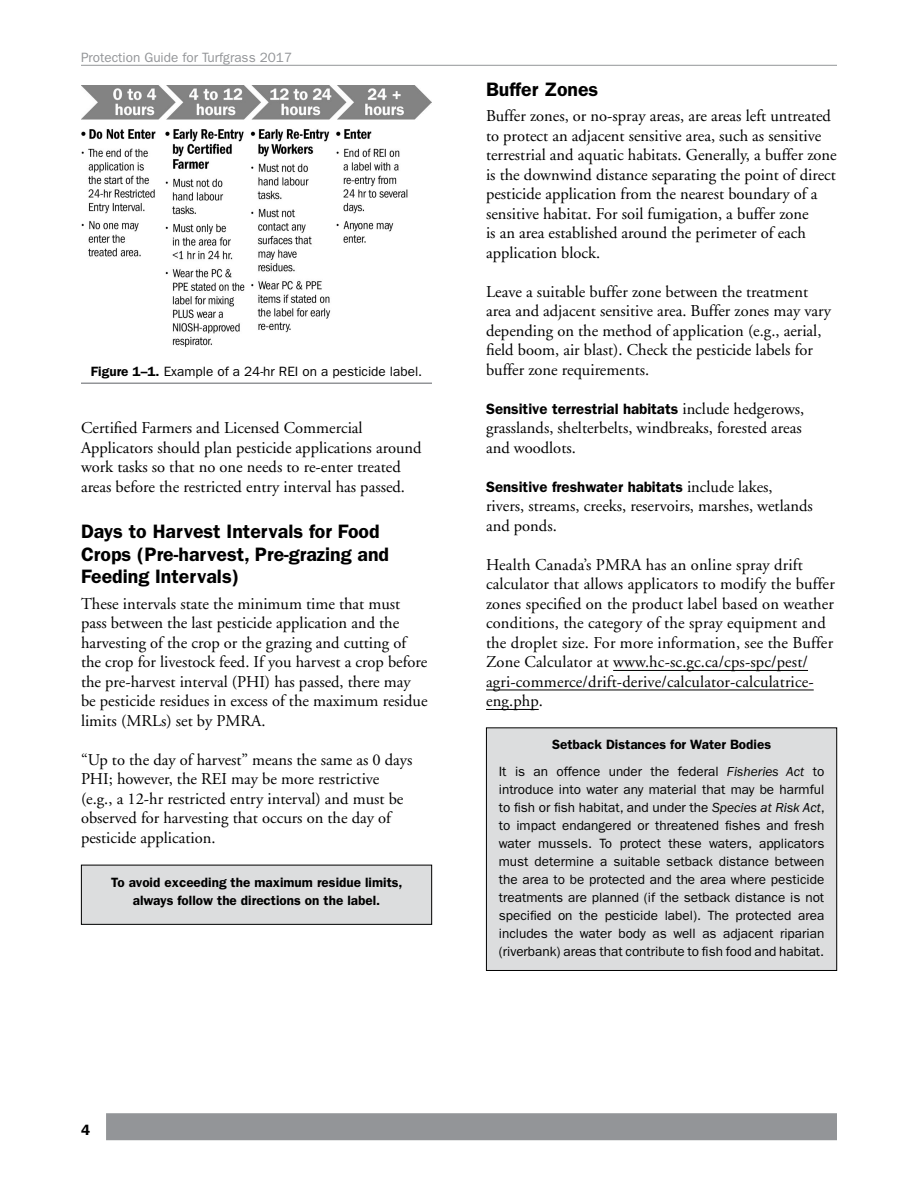
<style>
.page{position:relative;width:918px;height:1188px;background:#fff}
.page>*{position:absolute;margin:0;border:0;box-sizing:border-box;transform-origin:0 0}
.Heading_2{font:600 19.5px/22.5px "ITC Franklin Gothic Std";color:#000}
.BT{font:16.5px/19.5px "Adobe Garamond";color:#000}
.BT-2{font:600 15px "ITC Franklin Gothic Std";color:#000}
.sidebar_-_BT{font:13.5px/18px "ITC Franklin Gothic Std";color:#000;text-align:justify}
.sidebar_-_BT_BOLD__D{font:600 13.5px/18px "ITC Franklin Gothic Std";color:#000;text-align:center}
.FigureTitle{font:13.5px "ITC Franklin Gothic Std";color:#000}
.t1{font:13.5px "ITC Franklin Gothic Std";color:#939598}
.s1{font-weight:600}
.s2{font-family:"Adobe Garamond";font-weight:400;font-size:16.5px}
.s3{font-style:italic}
</style>
<div class="page">
<hr style="left:81px;top:65px;width:756px;height:1px;background:#939598">
<div style="left:106px;top:1113px;width:731px;height:27px;background:#939598"></div>
<hr style="left:81px;top:382px;width:351px;height:2px;background:#939598">
<img style="left:81px;top:86px;width:351px;height:261px">
<div style="left:81px;top:865px;width:351px;height:59px;background:#dcddde"></div>
<div style="left:81px;top:865px;width:351px;height:60px;border:1px solid #000"></div>
<hr style="left:613px;top:670px;width:195px;height:1px;background:#000">
<hr style="left:486px;top:690px;width:328px;height:1px;background:#000">
<hr style="left:486px;top:709px;width:53px;height:1px;background:#000">
<div style="left:486px;top:728px;width:351px;height:242px;background:#dcddde"></div>
<div style="left:486px;top:727px;width:351px;height:244px;border:1px solid #000"></div>
<p class="t1" style="left:81px;top:49px;width:213px">Protection Guide for Turfgrass 2017</p>
<p class="FigureTitle" style="left:91px;top:364px;width:333px"><span class="s1">Figure 1–1.</span> Example of a 24-hr REI on a pesticide label.</p>
<p class="BT" style="left:81px;top:419px;width:342px">Certified Farmers and Licensed Commercial Applicators should plan pesticide applications around work tasks so that no one needs to re-enter treated areas before the restricted entry interval has passed.</p>
<h4 class="Heading_2" style="left:81px;top:521px;width:310px">Days to Harvest Intervals for Food<br>Crops (Pre-harvest, Pre-grazing and<br>Feeding Intervals)</h4>
<p class="BT" style="left:81px;top:594px;width:348px">These intervals state the minimum time that must pass between the last pesticide application and the harvesting of the crop or the grazing and cutting of the crop for livestock feed. If you harvest a crop before the pre-harvest interval (PHI) has passed, there may be pesticide residues in excess of the maximum residue limits (MRLs) set by PMRA.</p>
<p class="BT" style="left:81px;top:750px;width:333px">“Up to the day of harvest” means the same as 0 days PHI; however, the REI may be more restrictive (e.g., a 12-hr restricted entry interval) and must be observed for harvesting that occurs on the day of pesticide application.</p>
<p class="sidebar_-_BT_BOLD__D" style="left:111px;top:873px;width:293px">To avoid exceeding the maximum residue limits, always follow the directions on the label.</p>
<h4 class="Heading_2" style="left:486px;top:78px;width:114px">Buffer Zones</h4>
<p class="BT" style="left:486px;top:107px;width:352px">Buffer zones, or no-spray areas, are areas left untreated to protect an adjacent sensitive area, such as sensitive terrestrial and aquatic habitats. Generally, a buffer zone is the downwind distance separating the point of direct pesticide application from the nearest boundary of a sensitive habitat. For soil fumigation, a buffer zone<br>is an area established around the perimeter of each application block.</p>
<p class="BT" style="left:486px;top:282px;width:347px">Leave a suitable buffer zone between the treatment area and adjacent sensitive area. Buffer zones may vary depending on the method of application (e.g., aerial, field boom, air blast). Check the pesticide labels for buffer zone requirements.</p>
<p class="BT-2" style="left:486px;top:400px;width:320px">Sensitive terrestrial habitats <span class="s2">include hedgerows,</span></p>
<p class="BT" style="left:486px;top:419px;width:317px">grasslands, shelterbelts, windbreaks, forested areas and woodlots.</p>
<p class="BT-2" style="left:486px;top:478px;width:288px">Sensitive freshwater habitats <span class="s2">include lakes,</span></p>
<p class="BT" style="left:486px;top:497px;width:328px">rivers, streams, creeks, reservoirs, marshes, wetlands and ponds.</p>
<p class="BT" style="left:486px;top:555px;width:350px">Health Canada’s PMRA has an online spray drift calculator that allows applicators to modify the buffer zones specified on the product label based on weather conditions, the category of the spray equipment and the droplet size. For more information, see the Buffer Zone Calculator at www.hc-sc.gc.ca/cps-spc/pest/ agri-commerce/drift-derive/calculator-calculatrice&shy;eng.php.</p>
<p class="sidebar_-_BT_BOLD__D" style="left:552px;top:736px;width:221px">Setback Distances for Water Bodies</p>
<p class="sidebar_-_BT" style="left:499px;top:763px;width:328px">It is an offence under the federal <span class="s3">Fisheries Act</span> to introduce into water any material that may be harmful to fish or fish habitat, and under the <span class="s3">Species at Risk Act</span>, to impact endangered or threatened fishes and fresh water mussels. To protect these waters, applicators must determine a suitable setback distance between the area to be protected and the area where pesticide treatments are planned (if the setback distance is not specified on the pesticide label). The protected area includes the water body as well as adjacent riparian (riverbank) areas that contribute to fish food and habitat.</p>
<p class="BT-2" style="left:81px;top:1121px;width:10px">4</p>
</div>
